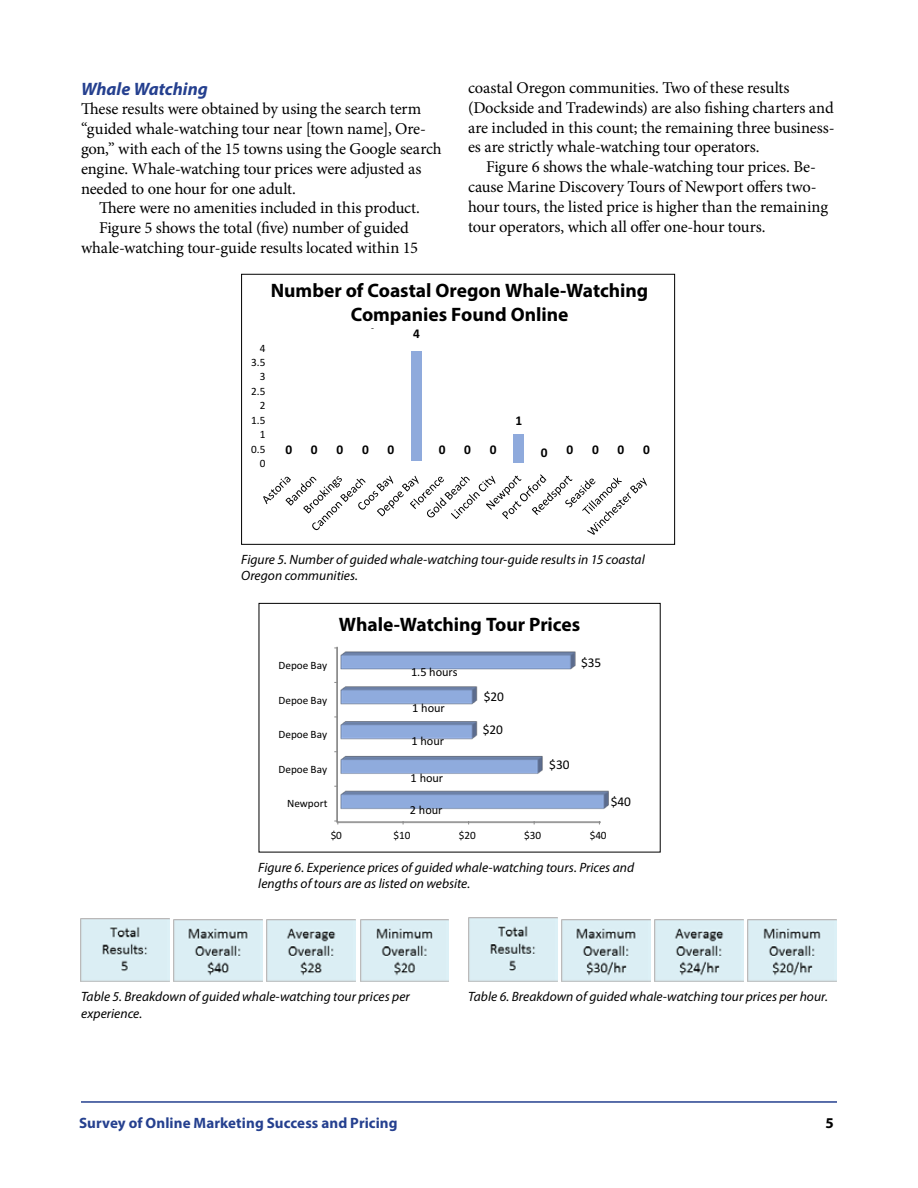
<style>
.page{position:relative;width:918px;height:1188px;background:#fff}
.page>*{position:absolute;margin:0;border:0;box-sizing:border-box;transform-origin:0 0}
.t1{font:700 20.1px "Calibri";color:#000}
.t2{font:700 19.5px/23.4px "Myriad Pro";color:#000;text-align:center}
.t3{font:italic 700 18px "Myriad Pro";color:#25408f}
.t4{font:16.5px/19.8px "Minion Pro";letter-spacing:-.01em;color:#000}
.t5{font:700 15px "Myriad Pro";letter-spacing:.005em;color:#25408f}
.t6{font:700 15px "Myriad Pro";color:#000}
.t7{font:italic 13.5px/16.2px "Myriad Pro";color:#000}
.t8{font:700 13.35px "Calibri";color:#000}
.t9{font:13.35px "Calibri";letter-spacing:-.005em;color:#000}
.t10{font:12.3px "Calibri";letter-spacing:-.005em;color:#000}
.t11{font:11.25px/14.4px "Calibri";color:#000;text-align:right}
</style>
<div class="page">
<hr style="left:81px;top:1101px;width:756px;height:2px;background:#25408f">
<svg style="left:241px;top:274px;width:434px;height:579px"></svg>
<div style="left:249px;top:328px;width:417px;height:211px;background:#fff"></div>
<div style="left:300px;top:285px;width:280px;height:43px;background:#fff"></div>
<div style="left:514px;top:434px;width:10px;height:29px;background:#8faadc"></div>
<svg style="left:263px;top:474px;width:384px;height:61px"></svg>
<img style="left:335px;top:638px;width:280px;height:185px">
<svg style="left:334px;top:821px;width:5px;height:3px"></svg>
<img style="left:80px;top:918px;width:90px;height:64px">
<img style="left:174px;top:920px;width:88px;height:62px">
<img style="left:267px;top:920px;width:88px;height:62px">
<img style="left:360px;top:920px;width:89px;height:62px">
<img style="left:468px;top:918px;width:89px;height:64px">
<img style="left:562px;top:920px;width:88px;height:62px">
<img style="left:655px;top:920px;width:88px;height:62px">
<img style="left:748px;top:920px;width:89px;height:62px">
<div style="left:412px;top:351px;width:10px;height:110px;background:#8faadc"></div>
<p class="t3" style="left:81px;top:77px;width:128px">Whale Watching</p>
<p class="t4" style="left:81px;top:99px;width:362px">Tese results were obtained by using the search term “guided whale-watching tour near [town name], Ore&shy;gon,” with each of the 15 towns using the Google search engine. Whale-watching tour prices were adjusted as needed to one hour for one adult.</p>
<p class="t4" style="left:99px;top:198px;width:323px">Tere were no amenities included in this product.</p>
<p class="t4" style="left:81px;top:218px;width:339px;text-align:center">Figure 5 shows the total (fve) number of guided whale-watching tour-guide results located within 15</p>
<p class="t4" style="left:468px;top:78px;width:368px">coastal Oregon communities. Two of these results (Dockside and Tradewinds) are also fshing charters and are included in this count; the remaining three business&shy;es are strictly whale-watching tour operators.</p>
<p class="t4" style="left:468px;top:157px;width:362px;text-indent:18px">Figure 6 shows the whale-watching tour prices. Be&shy;cause Marine Discovery Tours of Newport ofers two&shy;hour tours, the listed price is higher than the remaining tour operators, which all ofer one-hour tours.</p>
<p class="t2" style="left:271px;top:278px;width:379px">Number of Coastal Oregon Whale-Watching<br>Companies Found Online</p>
<p class="t1" style="left:370px;top:304px;width:12px">p</p>
<p class="t8" style="left:413px;top:324px;width:8px">4</p>
<p class="t11" style="left:251px;top:340px;width:16px">4<br>3.5<br>3<br>2.5<br>2<br>1.5</p>
<p class="t11" style="left:251px;top:427px;width:16px">1<br>0.5</p>
<p class="t11" style="left:260px;top:456px;width:7px">0</p>
<p class="t8" style="left:515px;top:411px;width:8px">1</p>
<p class="t8" style="left:285px;top:440px;width:8px">0</p>
<p class="t8" style="left:311px;top:440px;width:8px">0</p>
<p class="t8" style="left:336px;top:440px;width:8px">0</p>
<p class="t8" style="left:362px;top:440px;width:8px">0</p>
<p class="t8" style="left:388px;top:440px;width:8px">0</p>
<p class="t8" style="left:439px;top:440px;width:8px">0</p>
<p class="t8" style="left:464px;top:440px;width:8px">0</p>
<p class="t8" style="left:490px;top:440px;width:8px">0</p>
<p class="t8" style="left:541px;top:443px;width:8px">0</p>
<p class="t8" style="left:567px;top:440px;width:8px">0</p>
<p class="t8" style="left:592px;top:440px;width:8px">0</p>
<p class="t8" style="left:618px;top:440px;width:8px">0</p>
<p class="t8" style="left:643px;top:440px;width:8px">0</p>
<p class="t7" style="left:241px;top:551px;width:405px">Figure 5. Number of guided whale-watching tour-guide results in 15 coastal<br>Oregon communities.</p>
<p class="t2" style="left:339px;top:612px;width:243px">Whale-Watching Tour Prices</p>
<p class="t11" style="left:279px;top:658px;width:50px">Depoe Bay</p>
<p class="t11" style="left:279px;top:692px;width:50px">Depoe Bay</p>
<p class="t11" style="left:279px;top:727px;width:50px">Depoe Bay</p>
<p class="t11" style="left:279px;top:762px;width:50px">Depoe Bay</p>
<p class="t11" style="left:287px;top:796px;width:42px">Newport</p>
<p class="t9" style="left:611px;top:792px;width:22px">$40</p>
<p class="t11" style="left:331px;top:827px;width:13px">$0</p>
<p class="t11" style="left:393px;top:827px;width:18px">$10</p>
<p class="t11" style="left:459px;top:827px;width:18px">$20</p>
<p class="t11" style="left:524px;top:827px;width:18px">$30</p>
<p class="t11" style="left:590px;top:827px;width:18px">$40</p>
<p class="t9" style="left:581px;top:653px;width:22px">$35</p>
<p class="t10" style="left:411px;top:663px;width:48px">1.5 hours</p>
<p class="t10" style="left:412px;top:699px;width:34px">1 hour</p>
<p class="t10" style="left:411px;top:732px;width:34px">1 hour</p>
<p class="t10" style="left:411px;top:769px;width:34px">1 hour</p>
<p class="t10" style="left:410px;top:801px;width:34px">2 hour</p>
<p class="t9" style="left:484px;top:687px;width:22px">$20</p>
<p class="t9" style="left:483px;top:720px;width:22px">$20</p>
<p class="t9" style="left:549px;top:755px;width:22px">$30</p>
<p class="t7" style="left:258px;top:859px;width:377px">Figure 6. Experience prices of guided whale-watching tours. Prices and lengths of tours are as listed on website.</p>
<p class="t7" style="left:81px;top:989px;width:330px">Table 5. Breakdown of guided whale-watching tour prices per</p>
<p class="t7" style="left:468px;top:989px;width:361px">Table 6. Breakdown of guided whale-watching tour prices per hour.</p>
<p class="t7" style="left:81px;top:1005px;width:63px">experience.</p>
<p class="t5" style="left:79px;top:1113px;width:320px">Survey of Online Marketing Success and Pricing</p>
<p class="t6" style="left:825px;top:1113px;width:10px">5</p>
</div>
